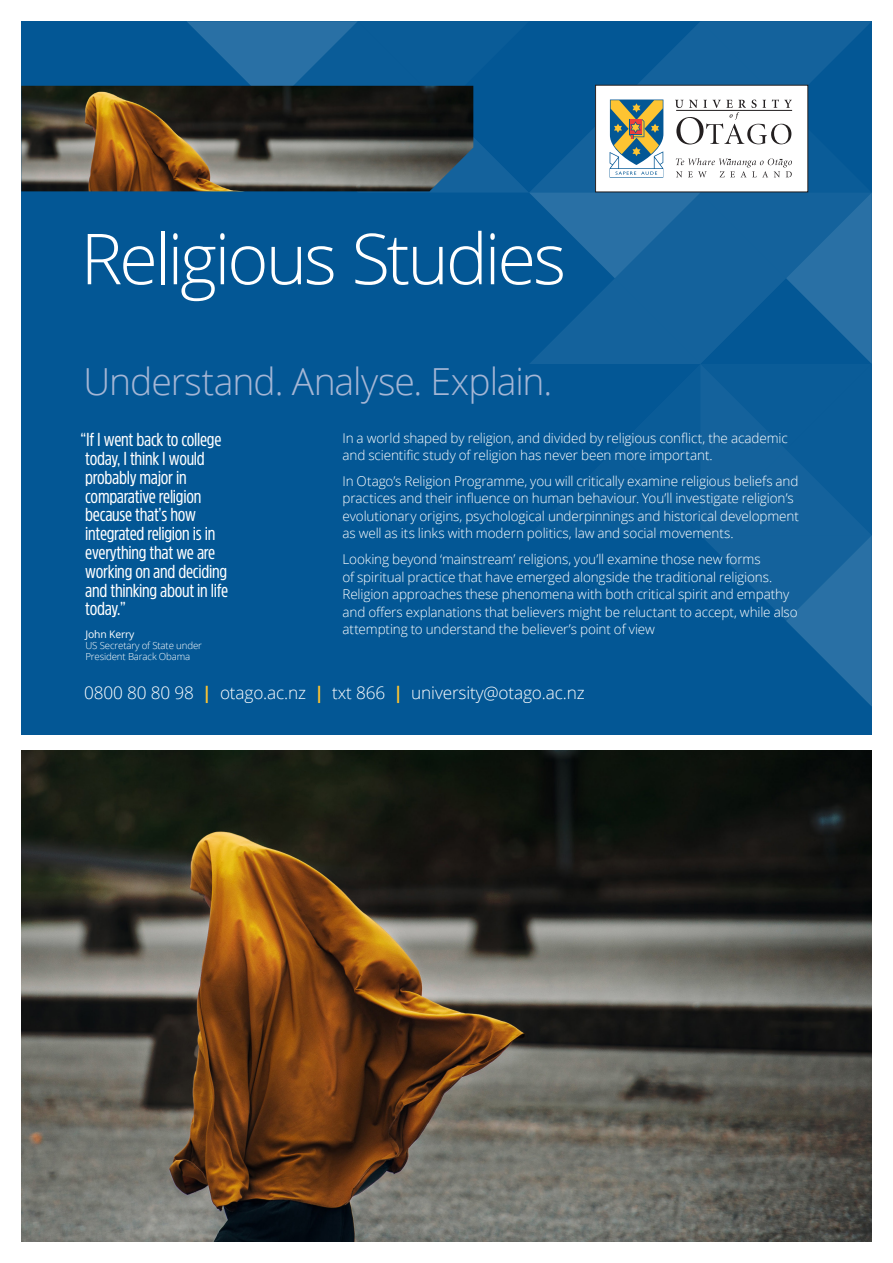
<style>
.page{position:relative;width:893px;height:1263px;background:#fff}
.page>*{position:absolute;margin:0;border:0;box-sizing:border-box;transform-origin:0 0}
.Topic_header{font:300 70.35px "Open Sans";letter-spacing:-.045em;color:#fff}
.Tag_line{font:300 37.35px "Open Sans";letter-spacing:-.025em;color:#a5b6d5}
.New_Quote{font:18.75px/18.8px "Amsi Pro Cond";letter-spacing:-.015em;color:#fff}
.t1{font:300 17.25px "Open Sans";letter-spacing:-.01em;color:#fff}
.New_Intro{font:300 13.5px/17.5px "Open Sans";letter-spacing:-.01em;color:#fff}
.New_Quote-2{font:10.35px "Open Sans";letter-spacing:-.015em;color:#fff}
.New_Quote-3{font:300 9.75px/11.1px "Open Sans";letter-spacing:-.015em;color:#fff}
.s1{font-weight:700;color:#fec432}
</style>
<div class="page">
<div style="left:21px;top:21px;width:851px;height:714px;background:#035795"></div>
<svg style="left:186px;top:21px;width:686px;height:685px"></svg>
<img style="left:21px;top:86px;width:452px;height:105px">
<img style="left:21px;top:750px;width:851px;height:492px">
<p class="Topic_header" style="left:81px;top:211px;width:487px">Religious Studies</p>
<p class="Tag_line" style="left:84px;top:355px;width:470px">Understand. Analyse. Explain.</p>
<p class="New_Quote" style="left:81px;top:430px;width:149px">“If I went back to college today, I think I would probably major in comparative religion because that’s how integrated religion is in everything that we are working on and deciding and thinking about in life today.”</p>
<p class="New_Quote-2" style="left:85px;top:627px;width:50px">John Kerry</p>
<p class="New_Quote-3" style="left:85px;top:639px;width:118px">US Secretary of State under<br>President Barack Obama</p>
<p class="New_Intro" style="left:342px;top:429px;width:447px">In a world shaped by religion, and divided by religious conflict, the academic and scientific study of religion has never been more important.</p>
<p class="New_Intro" style="left:342px;top:472px;width:458px">In Otago’s Religion Programme, you will critically examine religious beliefs and practices and their influence on human behaviour. You’ll investigate religion’s evolutionary origins, psychological underpinnings and historical development as well as its links with modern politics, law and social movements.</p>
<p class="New_Intro" style="left:342px;top:550px;width:457px">Looking beyond ‘mainstream’ religions, you’ll examine those new forms<br>of spiritual practice that have emerged alongside the traditional religions.<br>Religion approaches these phenomena with both critical spirit and empathy and offers explanations that believers might be reluctant to accept, while also attempting to understand the believer’s point of view</p>
<p class="t1" style="left:84px;top:681px;width:502px">0800 80 80 98 <span class="s1">|</span> otago.ac.nz <span class="s1">|</span> txt 866 <span class="s1">|</span> university@otago.ac.nz</p>
</div>
